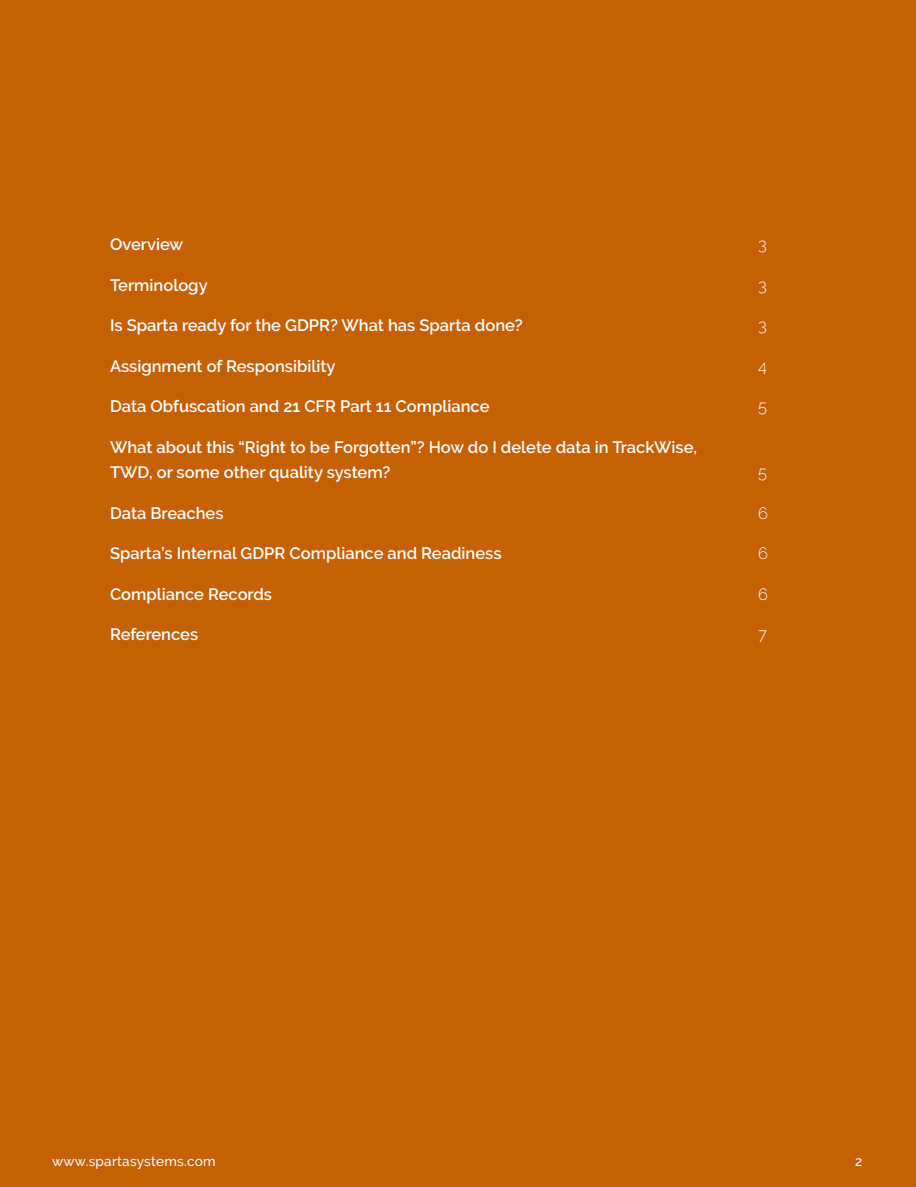
<style>
.page{position:relative;width:916px;height:1187px;background:#fff}
.page>*{position:absolute;margin:0;border:0;box-sizing:border-box;transform-origin:0 0}
.t1{font:600 16.5px/25.5px "Raleway";color:#fff}
.t2{font:300 16.5px "Raleway";color:#fff}
.t3{font:500 13.5px "Raleway";letter-spacing:.02em;color:#fff}
</style>
<div class="page">
<div style="left:0;top:0;width:916px;height:1186px;background:#c66005"></div>
<p class="t1" style="left:110px;top:232px;width:75px">Overview</p>
<p class="t2" style="left:758px;top:235px;width:10px">3</p>
<p class="t1" style="left:110px;top:272px;width:99px">Terminology</p>
<p class="t2" style="left:758px;top:275px;width:10px">3</p>
<p class="t1" style="left:110px;top:313px;width:414px">Is Sparta ready for the GDPR? What has Sparta done?</p>
<p class="t2" style="left:758px;top:316px;width:10px">3</p>
<p class="t1" style="left:110px;top:353px;width:227px">Assignment of Responsibility</p>
<p class="t2" style="left:758px;top:356px;width:10px">4</p>
<p class="t1" style="left:110px;top:394px;width:381px">Data Obfuscation and 21 CFR Part 11 Compliance</p>
<p class="t2" style="left:758px;top:397px;width:10px">5</p>
<p class="t1" style="left:110px;top:434px;width:588px">What about this “Right to be Forgotten”? How do I delete data in TrackWise,<br>TWD, or some other quality system?</p>
<p class="t2" style="left:758px;top:463px;width:10px">5</p>
<p class="t1" style="left:110px;top:500px;width:115px">Data Breaches</p>
<p class="t2" style="left:758px;top:503px;width:11px">6</p>
<p class="t1" style="left:110px;top:541px;width:393px">Sparta’s Internal GDPR Compliance and Readiness</p>
<p class="t2" style="left:758px;top:544px;width:11px">6</p>
<p class="t1" style="left:110px;top:581px;width:164px">Compliance Records</p>
<p class="t2" style="left:758px;top:584px;width:11px">6</p>
<p class="t1" style="left:110px;top:622px;width:90px">References</p>
<p class="t2" style="left:758px;top:625px;width:10px">7</p>
<p class="t3" style="left:52px;top:1153px;width:165px">www.spartasystems.com</p>
<p class="t3" style="left:855px;top:1153px;width:9px">2</p>
</div>
